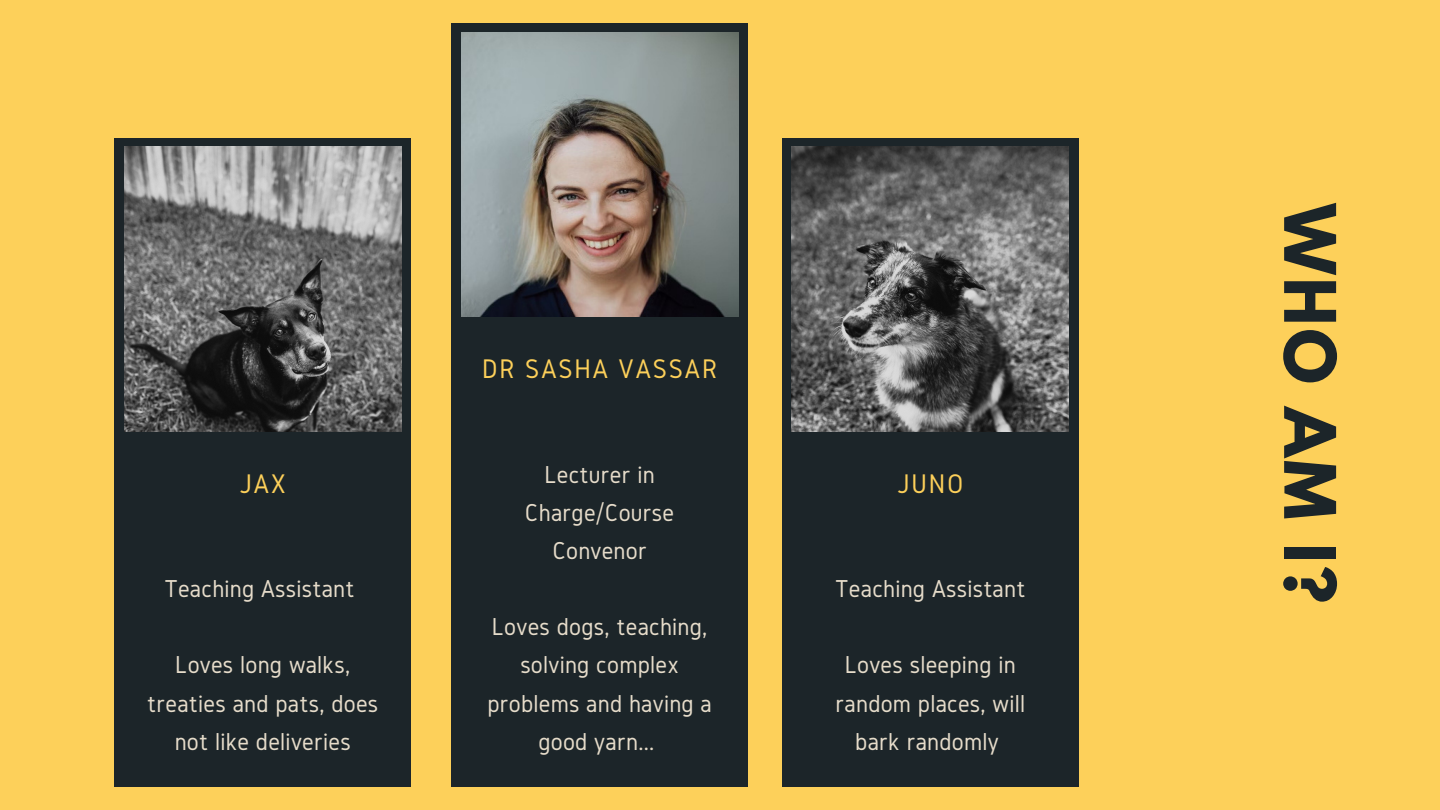
<style>
.page{position:relative;width:1440px;height:810px;background:#fdd05a}
.page>*{position:absolute;margin:0;border:0;box-sizing:border-box;transform-origin:0 0}
.t1{font:700 63px "League Spartan";color:#1c2529}
.t2{font:28px "Gidole";letter-spacing:.065em;color:#fdd05a}
.t3{font:25.4px/38.1px "Gidole";letter-spacing:.01em;color:#e6dcca;text-align:center}
</style>
<div class="page">
<div style="left:782px;top:138px;width:296px;height:649px;background:#1c2529"></div>
<img style="left:792px;top:147px;width:277px;height:284px">
<div style="left:452px;top:23px;width:296px;height:764px;background:#1c2529"></div>
<img style="left:461px;top:32px;width:277px;height:285px">
<div style="left:115px;top:138px;width:296px;height:649px;background:#1c2529"></div>
<img style="left:124px;top:147px;width:277px;height:284px">
<p class="t2" style="left:240px;top:468px;width:48px">JAX</p>
<p class="t3" style="left:164px;top:569px;width:192px">Teaching Assistant</p>
<p class="t2" style="left:482px;top:354px;width:236px">DR SASHA VASSAR</p>
<p class="t3" style="left:525px;top:455px;width:151px">Lecturer in<br>Charge/Course<br>Convenor</p>
<p class="t2" style="left:897px;top:468px;width:68px">JUNO</p>
<p class="t3" style="left:835px;top:569px;width:192px">Teaching Assistant</p>
<h1 class="t1" style="left:1341px;top:204px;width:401px;rotate:90deg">WHO AM I?</h1>
<p class="t3" style="left:147px;top:646px;width:233px">Loves long walks, treaties and pats, does not like deliveries</p>
<p class="t3" style="left:487px;top:607px;width:226px">Loves dogs, teaching, solving complex problems and having a good yarn...</p>
<p class="t3" style="left:836px;top:646px;width:191px">Loves sleeping in random places, will bark randomly</p>
</div>
